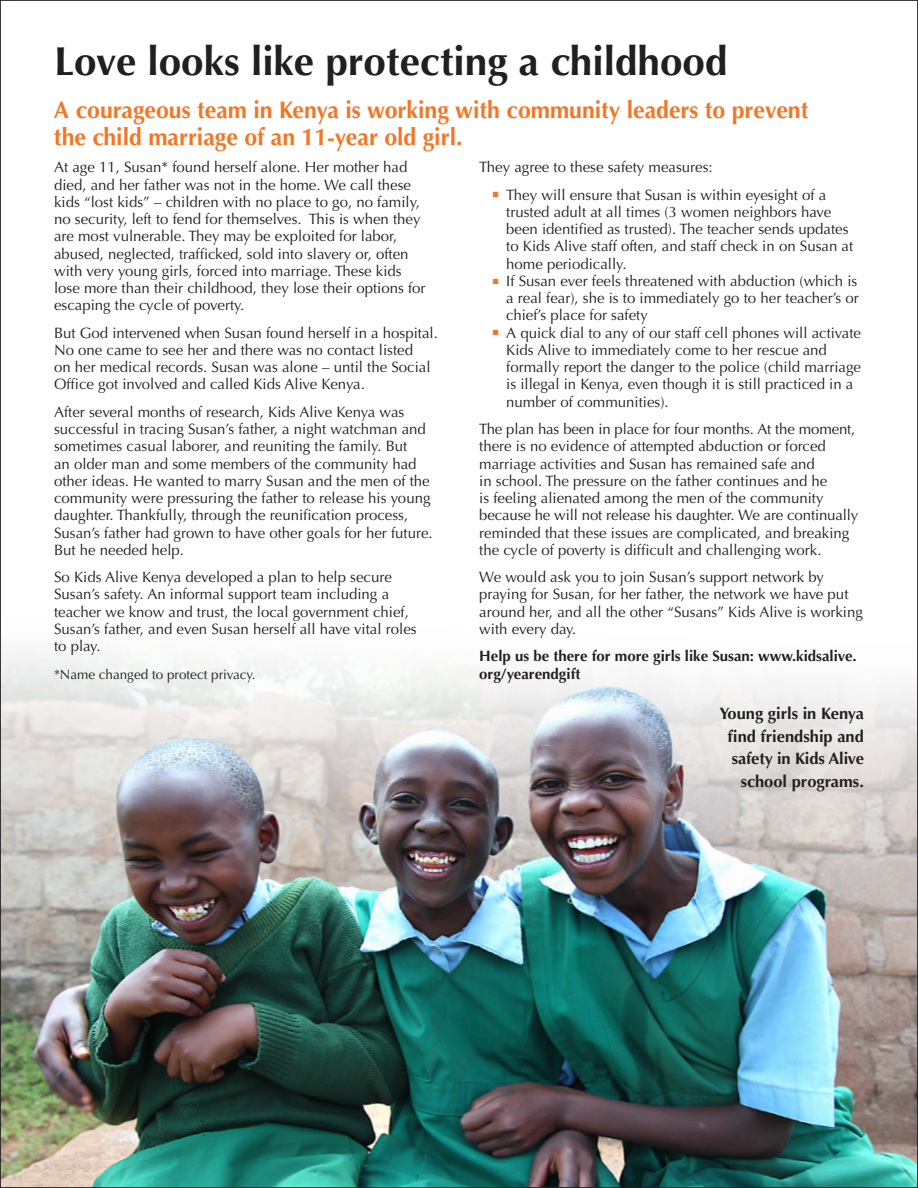
<style>
.page{position:relative;width:918px;height:1188px;background:#fff}
.page>*{position:absolute;margin:0;border:0;box-sizing:border-box;transform-origin:0 0}
.t1{font:700 40.5px "Optima";color:#231f20}
.t2{font:700 24px/27px "Optima";color:#f57523;scale:.96 1}
.t3{font:700 16.5px/22.5px "Optima";color:#231f20;text-align:right}
.t4{font:15px/17.2px "Optima";color:#231f20}
.t5{font:15px/17.2px "Optima";color:#231f20}
.t6{font:700 15px/17.2px "Optima";color:#231f20}
.t7{font:13.5px "Optima";color:#231f20}
.s1{color:#f57523}
</style>
<div class="page">
<img style="left:2px;top:651px;width:914px;height:535px">
<h1 class="t1" style="left:54px;top:38px;width:675px">Love looks like protecting a childhood</h1>
<h2 class="t2" style="left:54px;top:96px;width:787px">A courageous team in Kenya is working with community leaders to prevent the child marriage of an 11-year old girl.</h2>
<p class="t4" style="left:54px;top:159px;width:373px">At age 11, Susan* found herself alone. Her mother had died, and her father was not in the home. We call these kids “lost kids” – children with no place to go, no family, no security, left to fend for themselves. This is when they are most vulnerable. They may be exploited for labor, abused, neglected, trafficked, sold into slavery or, often with very young girls, forced into marriage. These kids lose more than their childhood, they lose their options for escaping the cycle of poverty.</p>
<p class="t4" style="left:54px;top:324px;width:385px">But God intervened when Susan found herself in a hospital.<br>No one came to see her and there was no contact listed<br>on her medical records. Susan was alone – until the Social Office got involved and called Kids Alive Kenya.</p>
<p class="t4" style="left:54px;top:403px;width:380px">After several months of research, Kids Alive Kenya was successful in tracing Susan’s father, a night watchman and sometimes casual laborer, and reuniting the family. But<br>an older man and some members of the community had other ideas. He wanted to marry Susan and the men of the community were pressuring the father to release his young daughter. Thankfully, through the reunification process, Susan’s father had grown to have other goals for her future.<br>But he needed help.</p>
<p class="t4" style="left:54px;top:569px;width:364px">So Kids Alive Kenya developed a plan to help secure Susan’s safety. An informal support team including a teacher we know and trust, the local government chief, Susan’s father, and even Susan herself all have vital roles to play.</p>
<p class="t7" style="left:54px;top:666px;width:203px">*Name changed to protect privacy.</p>
<p class="t4" style="left:479px;top:159px;width:235px">They agree to these safety measures:</p>
<p class="t5" style="left:506px;top:186px;width:348px;text-indent:-13px"><span class="s1">■</span> They will ensure that Susan is within eyesight of a trusted adult at all times (3 women neighbors have been identified as trusted). The teacher sends updates to Kids Alive staff often, and staff check in on Susan at home periodically.</p>
<p class="t5" style="left:506px;top:272px;width:354px;text-align:justify;text-indent:-13px"><span class="s1">■</span> If Susan ever feels threatened with abduction (which is a real fear), she is to immediately go to her teacher’s or chief’s place for safety</p>
<p class="t5" style="left:506px;top:324px;width:356px;text-indent:-13px"><span class="s1">■</span> A quick dial to any of our staff cell phones will activate Kids Alive to immediately come to her rescue and formally report the danger to the police (child marriage is illegal in Kenya, even though it is still practiced in a number of communities).</p>
<p class="t4" style="left:479px;top:421px;width:381px">The plan has been in place for four months. At the moment, there is no evidence of attempted abduction or forced marriage activities and Susan has remained safe and<br>in school. The pressure on the father continues and he<br>is feeling alienated among the men of the community because he will not release his daughter. We are continually reminded that these issues are complicated, and breaking the cycle of poverty is difficult and challenging work.</p>
<p class="t4" style="left:479px;top:569px;width:385px">We would ask you to join Susan’s support network by praying for Susan, for her father, the network we have put around her, and all the other “Susans” Kids Alive is working with every day.</p>
<p class="t6" style="left:479px;top:648px;width:379px">Help us be there for more girls like Susan: www.kidsalive. org/yearendgift</p>
<p class="t3" style="left:720px;top:703px;width:146px">Young girls in Kenya find friendship and safety in Kids Alive school programs.</p>
</div>
